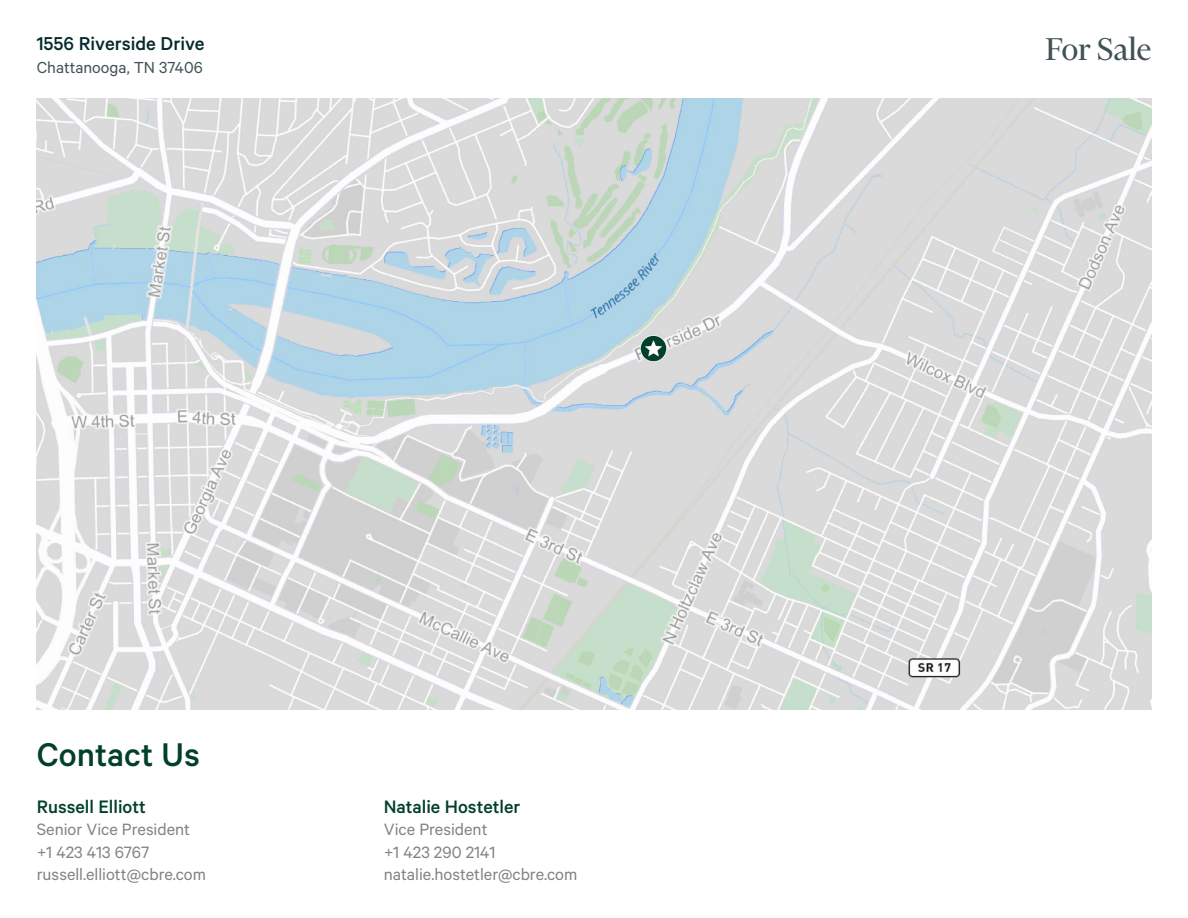
<style>
.page{position:relative;width:1188px;height:918px;background:#fff}
.page>*{position:absolute;margin:0;border:0;box-sizing:border-box;transform-origin:0 0}
.Contact_Us{font:500 37.05px "Calibre";color:#023f2c}
.t1{font:36px "Financier Display";color:#415255}
.t2{font:500 21px "Calibre";color:#05292c}
.Broker_Name{font:500 20.4px "Calibre";color:#023f2c}
.Contact_Info{font:18.45px "Calibre";color:#808581}
.t3{font:18px "Calibre";color:#415255}
</style>
<div class="page">
<img style="left:37px;top:99px;width:1114px;height:611px">
<p class="t2" style="left:37px;top:32px;width:169px">1556 Riverside Drive</p>
<p class="t3" style="left:37px;top:57px;width:168px">Chattanooga, TN 37406</p>
<p class="Contact_Us" style="left:37px;top:733px;width:165px">Contact Us</p>
<p class="Broker_Name" style="left:37px;top:795px;width:111px">Russell Elliott</p>
<p class="Contact_Info" style="left:37px;top:819px;width:155px">Senior Vice President</p>
<p class="Contact_Info" style="left:37px;top:841px;width:114px">+1 423 413 6767</p>
<p class="Contact_Info" style="left:37px;top:863px;width:171px">russell.elliott@cbre.com</p>
<p class="Broker_Name" style="left:384px;top:795px;width:138px">Natalie Hostetler</p>
<p class="Contact_Info" style="left:384px;top:819px;width:105px">Vice President</p>
<p class="Contact_Info" style="left:384px;top:841px;width:113px">+1 423 290 2141</p>
<p class="Contact_Info" style="left:384px;top:863px;width:195px">natalie.hostetler@cbre.com</p>
<p class="t1" style="left:1046px;top:30px;width:107px">For Sale</p>
</div>
